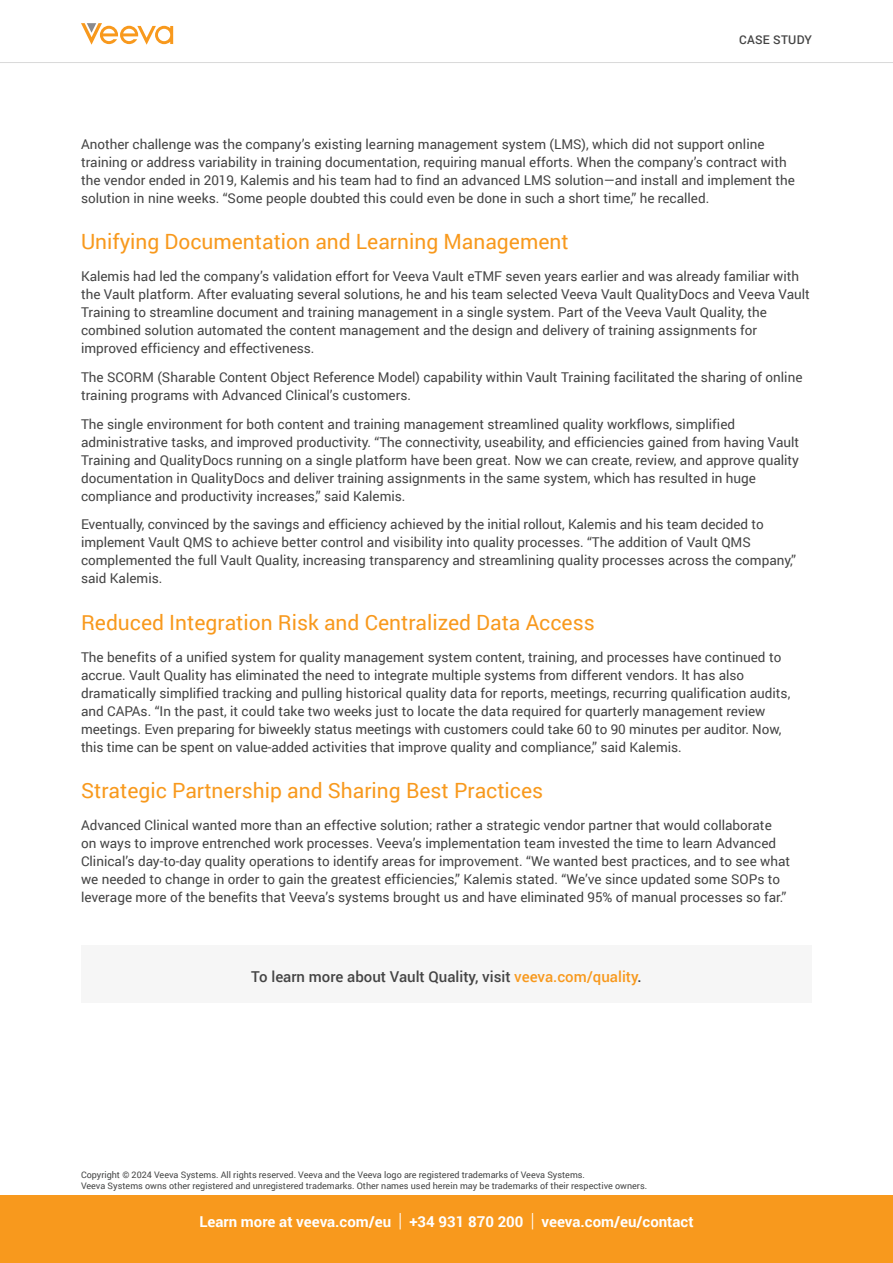
<style>
.page{position:relative;width:893px;height:1263px;background:#fff}
.page>*{position:absolute;margin:0;border:0;box-sizing:border-box;transform-origin:0 0}
.t1{font:21px "Roboto";color:#f8991d}
.t2{font:700 15px "Roboto";color:#fff}
.t3{font:500 15px "Roboto";color:#444}
.t4{font:13.5px/18px "Roboto";color:#444}
.t5{font:500 12px "Roboto";letter-spacing:.02em;color:#444}
.t6{font:9px/10.5px "Roboto";color:#444545}
.s1{color:#f8991d}
.s2{font-weight:300;font-size:19.5px}
</style>
<div class="page">
<svg style="left:81px;top:23px;width:92px;height:22px"></svg>
<hr style="left:0;top:62px;width:893px;height:1px;background:#d9d9d9">
<div style="left:81px;top:945px;width:731px;height:58px;background:#f6f6f6"></div>
<div style="left:0;top:1195px;width:893px;height:68px;background:#f8991d"></div>
<p class="t5" style="left:739px;top:32px;width:74px">CASE STUDY</p>
<p class="t4" style="left:81px;top:134px;width:715px">Another challenge was the company’s existing learning management system (LMS), which did not support online training or address variability in training documentation, requiring manual efforts. When the company’s contract with the vendor ended in 2019, Kalemis and his team had to find an advanced LMS solution—and install and implement the solution in nine weeks. “Some people doubted this could even be done in such a short time,” he recalled.</p>
<h1 class="t1" style="left:81px;top:227px;width:489px">Unifying Documentation and Learning Management</h1>
<p class="t4" style="left:81px;top:267px;width:730px">Kalemis had led the company’s validation effort for Veeva Vault eTMF seven years earlier and was already familiar with the Vault platform. After evaluating several solutions, he and his team selected Veeva Vault QualityDocs and Veeva Vault Training to streamline document and training management in a single system. Part of the Veeva Vault Quality, the combined solution automated the content management and the design and delivery of training assignments for improved efficiency and effectiveness.</p>
<p class="t4" style="left:81px;top:367px;width:723px">The SCORM (Sharable Content Object Reference Model) capability within Vault Training facilitated the sharing of online training programs with Advanced Clinical’s customers.</p>
<p class="t4" style="left:81px;top:414px;width:720px">The single environment for both content and training management streamlined quality workflows, simplified administrative tasks, and improved productivity. “The connectivity, useability, and efficiencies gained from having Vault Training and QualityDocs running on a single platform have been great. Now we can create, review, and approve quality documentation in QualityDocs and deliver training assignments in the same system, which has resulted in huge compliance and productivity increases,” said Kalemis.</p>
<p class="t4" style="left:81px;top:515px;width:716px">Eventually, convinced by the savings and efficiency achieved by the initial rollout, Kalemis and his team decided to implement Vault QMS to achieve better control and visibility into quality processes. “The addition of Vault QMS complemented the full Vault Quality, increasing transparency and streamlining quality processes across the company,” said Kalemis.</p>
<h1 class="t1" style="left:81px;top:608px;width:515px">Reduced Integration Risk and Centralized Data Access</h1>
<p class="t4" style="left:81px;top:647px;width:711px">The benefits of a unified system for quality management system content, training, and processes have continued to accrue. Vault Quality has eliminated the need to integrate multiple systems from different vendors. It has also dramatically simplified tracking and pulling historical quality data for reports, meetings, recurring qualification audits, and CAPAs. “In the past, it could take two weeks just to locate the data required for quarterly management review meetings. Even preparing for biweekly status meetings with customers could take 60 to 90 minutes per auditor. Now, this time can be spent on value-added activities that improve quality and compliance,” said Kalemis.</p>
<h1 class="t1" style="left:81px;top:776px;width:464px">Strategic Partnership and Sharing Best Practices</h1>
<p class="t4" style="left:81px;top:816px;width:711px">Advanced Clinical wanted more than an effective solution; rather a strategic vendor partner that would collaborate on ways to improve entrenched work processes. Veeva’s implementation team invested the time to learn Advanced Clinical’s day-to-day quality operations to identify areas for improvement. “We wanted best practices, and to see what we needed to change in order to gain the greatest efficiencies,” Kalemis stated. “We’ve since updated some SOPs to leverage more of the benefits that Veeva’s systems brought us and have eliminated 95% of manual processes so far.”</p>
<p class="t3" style="left:251px;top:966px;width:392px">To learn more about Vault Quality, visit <span class="s1">veeva.com/quality</span>.</p>
<p class="t6" style="left:81px;top:1169px;width:568px">Copyright © 2024 Veeva Systems. All rights reserved. Veeva and the Veeva logo are registered trademarks of Veeva Systems.<br>Veeva Systems owns other registered and unregistered trademarks. Other names used herein may be trademarks of their respective owners.</p>
<p class="t2" style="left:199px;top:1211px;width:496px">Learn more at veeva.com/eu <span class="s2">|</span> +34 931 870 200 <span class="s2">|</span> veeva.com/eu/contact</p>
</div>
